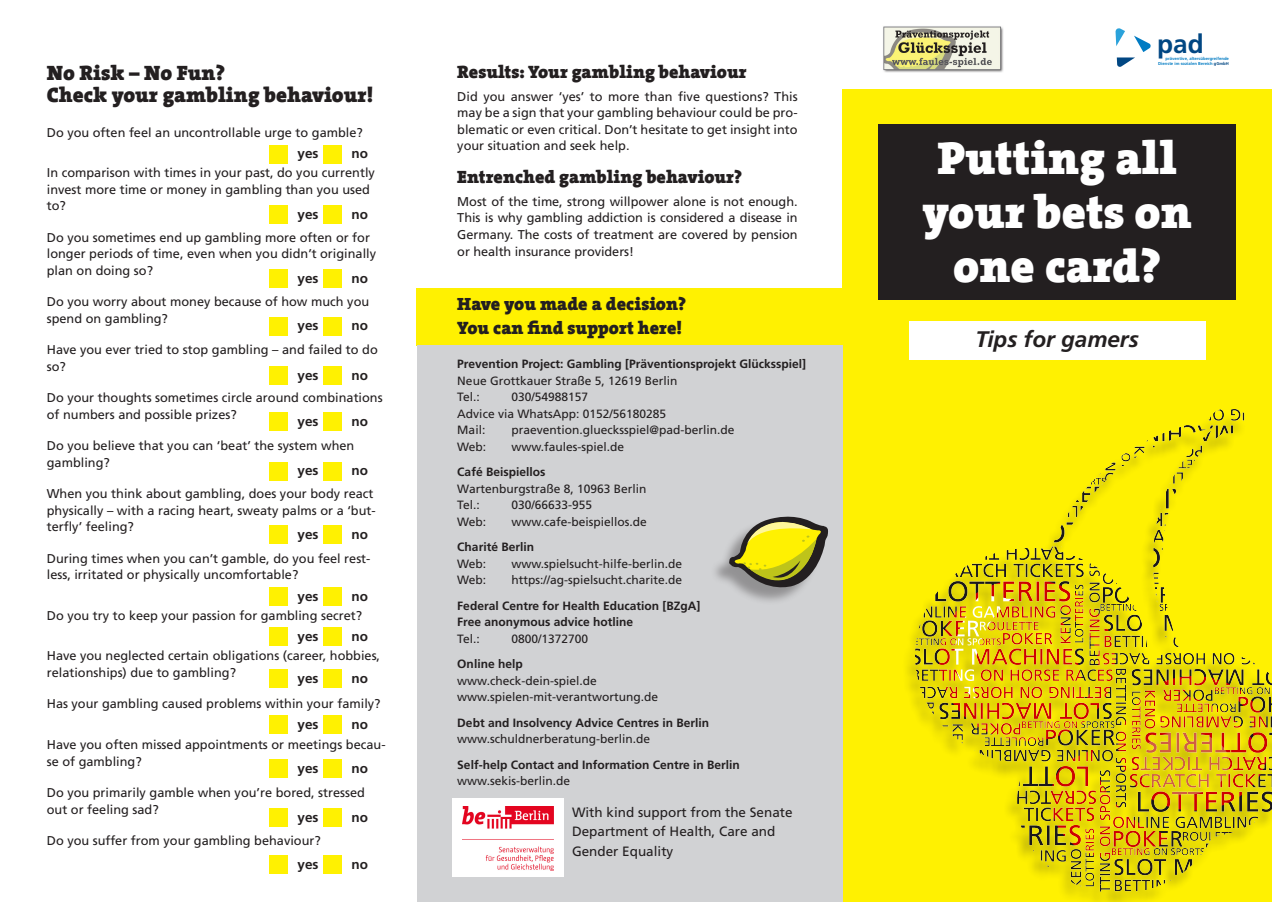
<style>
.page{position:relative;width:1272px;height:902px;background:#fff}
.page>*{position:absolute;margin:0;border:0;box-sizing:border-box;transform-origin:0 0}
.t1{font:900 46.5px/54px "The Serif";color:#fff;text-align:center}
.t2{font:700 26.1px "Frutiger";color:#014783}
.t3{font:italic 700 22.5px "Frutiger";color:#231f20}
.t4{font:900 21px/22.5px "The Serif";color:#231f20}
.t5{font:900 18px/24px "The Serif";color:#231f20}
.t6{font:700 13.5px "Frutiger";color:#231f20}
.t7{font:13.5px/19.5px "Frutiger";color:#231f20}
.t8{font:12.75px/16.5px "Frutiger";color:#231f20}
.t9{font:12px/16.5px "Frutiger";color:#231f20}
.t10{font:700 12px/16.5px "Frutiger";color:#231f20}
.t11{font:700 4.2px/5.4px "Frutiger";color:#007bc3;text-align:right}
.s1{color:#014783}
</style>
<div class="page">
<div style="left:417px;top:289px;width:436px;height:56px;background:#fff101"></div>
<div style="left:842px;top:89px;width:429px;height:812px;background:#fff101"></div>
<div style="left:909px;top:321px;width:296px;height:38px;background:#fff"></div>
<div style="left:878px;top:124px;width:357px;height:176px;background:#231f20"></div>
<div style="left:417px;top:345px;width:425px;height:556px;background:#d1d2d4"></div>
<div style="left:710px;top:518px;width:114px;height:87px;background:#231f20;opacity:.36"></div>
<svg style="left:728px;top:516px;width:100px;height:77px"></svg>
<svg style="left:1115px;top:28px;width:35px;height:39px"></svg>
<img style="left:883px;top:26px;width:120px;height:46px">
<div style="left:269px;top:145px;width:18px;height:18px;background:#fff101"></div>
<div style="left:269px;top:205px;width:18px;height:19px;background:#fff101"></div>
<div style="left:269px;top:269px;width:18px;height:18px;background:#fff101"></div>
<div style="left:269px;top:316px;width:18px;height:19px;background:#fff101"></div>
<div style="left:269px;top:366px;width:18px;height:19px;background:#fff101"></div>
<div style="left:269px;top:412px;width:18px;height:18px;background:#fff101"></div>
<div style="left:269px;top:461px;width:18px;height:19px;background:#fff101"></div>
<div style="left:269px;top:525px;width:18px;height:18px;background:#fff101"></div>
<div style="left:269px;top:587px;width:18px;height:18px;background:#fff101"></div>
<div style="left:269px;top:627px;width:18px;height:19px;background:#fff101"></div>
<div style="left:269px;top:669px;width:18px;height:19px;background:#fff101"></div>
<div style="left:269px;top:715px;width:18px;height:19px;background:#fff101"></div>
<div style="left:269px;top:759px;width:18px;height:18px;background:#fff101"></div>
<div style="left:269px;top:808px;width:18px;height:18px;background:#fff101"></div>
<div style="left:269px;top:854px;width:18px;height:19px;background:#fff101"></div>
<div style="left:323px;top:145px;width:19px;height:18px;background:#fff101"></div>
<div style="left:323px;top:205px;width:19px;height:19px;background:#fff101"></div>
<div style="left:323px;top:269px;width:19px;height:18px;background:#fff101"></div>
<div style="left:323px;top:316px;width:19px;height:19px;background:#fff101"></div>
<div style="left:323px;top:366px;width:19px;height:19px;background:#fff101"></div>
<div style="left:323px;top:412px;width:19px;height:18px;background:#fff101"></div>
<div style="left:323px;top:461px;width:19px;height:19px;background:#fff101"></div>
<div style="left:323px;top:525px;width:19px;height:18px;background:#fff101"></div>
<div style="left:323px;top:587px;width:19px;height:18px;background:#fff101"></div>
<div style="left:323px;top:627px;width:19px;height:19px;background:#fff101"></div>
<div style="left:323px;top:669px;width:19px;height:19px;background:#fff101"></div>
<div style="left:323px;top:715px;width:19px;height:19px;background:#fff101"></div>
<div style="left:323px;top:759px;width:19px;height:18px;background:#fff101"></div>
<div style="left:323px;top:808px;width:19px;height:18px;background:#fff101"></div>
<div style="left:323px;top:854px;width:19px;height:19px;background:#fff101"></div>
<div style="left:452px;top:798px;width:111px;height:78px;background:#fff"></div>
<img style="left:462px;top:806px;width:91px;height:64px">
<div style="left:901px;top:413px;width:370px;height:488px;background:#231f20;opacity:.44"></div>
<img style="left:912px;top:409px;width:359px;height:485px">
<h3 class="t4" style="left:47px;top:61px;width:328px">No Risk – No Fun?<br>Check your gambling behaviour!</h3>
<p class="t8" style="left:47px;top:124px;width:317px">Do you often feel an uncontrollable urge to gamble?</p>
<p class="t8" style="left:47px;top:164px;width:330px">In comparison with times in your past, do you currently invest more time or money in gambling than you used to?</p>
<p class="t8" style="left:47px;top:229px;width:331px">Do you sometimes end up gambling more often or for longer periods of time, even when you didn’t originally plan on doing so?</p>
<p class="t8" style="left:47px;top:293px;width:324px">Do you worry about money because of how much you spend on gambling?</p>
<p class="t8" style="left:47px;top:341px;width:332px">Have you ever tried to stop gambling – and failed to do so?</p>
<p class="t8" style="left:47px;top:389px;width:337px">Do your thoughts sometimes circle around combinations of numbers and possible prizes?</p>
<p class="t8" style="left:47px;top:437px;width:309px">Do you believe that you can ‘beat’ the system when gambling?</p>
<p class="t8" style="left:47px;top:485px;width:330px">When you think about gambling, does your body react physically – with a racing heart, sweaty palms or a ‘but&shy;terfly’ feeling?</p>
<p class="t8" style="left:47px;top:550px;width:325px">During times when you can’t gamble, do you feel rest&shy;less, irritated or physically uncomfortable?</p>
<p class="t8" style="left:47px;top:607px;width:317px">Do you try to keep your passion for gambling secret?</p>
<p class="t8" style="left:47px;top:647px;width:335px">Have you neglected certain obligations (career, hobbies, relationships) due to gambling?</p>
<p class="t8" style="left:47px;top:695px;width:335px">Has your gambling caused problems within your family?</p>
<p class="t8" style="left:47px;top:736px;width:340px">Have you often missed appointments or meetings becau&shy;se of gambling?</p>
<p class="t8" style="left:47px;top:784px;width:320px">Do you primarily gamble when you’re bored, stressed out or feeling sad?</p>
<p class="t8" style="left:47px;top:832px;width:275px">Do you suffer from your gambling behaviour?</p>
<p class="t6" style="left:297px;top:146px;width:23px">yes</p>
<p class="t6" style="left:351px;top:146px;width:18px">no</p>
<p class="t6" style="left:297px;top:206px;width:23px">yes</p>
<p class="t6" style="left:351px;top:206px;width:18px">no</p>
<p class="t6" style="left:297px;top:270px;width:23px">yes</p>
<p class="t6" style="left:351px;top:270px;width:18px">no</p>
<p class="t6" style="left:297px;top:318px;width:23px">yes</p>
<p class="t6" style="left:351px;top:318px;width:18px">no</p>
<p class="t6" style="left:297px;top:367px;width:23px">yes</p>
<p class="t6" style="left:351px;top:367px;width:18px">no</p>
<p class="t6" style="left:297px;top:413px;width:23px">yes</p>
<p class="t6" style="left:351px;top:413px;width:18px">no</p>
<p class="t6" style="left:297px;top:462px;width:23px">yes</p>
<p class="t6" style="left:351px;top:462px;width:18px">no</p>
<p class="t6" style="left:297px;top:526px;width:23px">yes</p>
<p class="t6" style="left:351px;top:526px;width:18px">no</p>
<p class="t6" style="left:297px;top:588px;width:23px">yes</p>
<p class="t6" style="left:351px;top:588px;width:18px">no</p>
<p class="t6" style="left:297px;top:628px;width:23px">yes</p>
<p class="t6" style="left:351px;top:628px;width:18px">no</p>
<p class="t6" style="left:297px;top:670px;width:23px">yes</p>
<p class="t6" style="left:351px;top:670px;width:18px">no</p>
<p class="t6" style="left:297px;top:716px;width:23px">yes</p>
<p class="t6" style="left:351px;top:716px;width:18px">no</p>
<p class="t6" style="left:297px;top:760px;width:23px">yes</p>
<p class="t6" style="left:351px;top:760px;width:18px">no</p>
<p class="t6" style="left:297px;top:809px;width:23px">yes</p>
<p class="t6" style="left:351px;top:809px;width:18px">no</p>
<p class="t6" style="left:297px;top:855px;width:23px">yes</p>
<p class="t6" style="left:351px;top:855px;width:18px">no</p>
<h3 class="t5" style="left:457px;top:60px;width:291px">Results: Your gambling behaviour</h3>
<p class="t8" style="left:457px;top:88px;width:342px;text-align:justify">Did you answer ‘yes’ to more than five questions? This may be a sign that your gambling behaviour could be pro&shy;blematic or even critical. Don’t hesitate to get insight into your situation and seek help.</p>
<h3 class="t5" style="left:457px;top:165px;width:286px">Entrenched gambling behaviour?</h3>
<p class="t8" style="left:457px;top:193px;width:342px;text-align:justify">Most of the time, strong willpower alone is not enough.<br>This is why gambling addiction is considered a disease in Germany. The costs of treatment are covered by pension or health insurance providers!</p>
<h3 class="t5" style="left:457px;top:291px;width:230px">Have you made a decision?<br>You can find support here!</h3>
<p class="t10" style="left:457px;top:355px;width:350px">Prevention Project: Gambling [Präventionsprojekt Glücksspiel]</p>
<p class="t9" style="left:457px;top:372px;width:222px">Neue Grottkauer Straße 5, 12619 Berlin<br>Tel.:</p>
<p class="t9" style="left:457px;top:388px;width:210px;text-indent:54px">030/54988157<br>Advice via WhatsApp: 0152/56180285<br>Mail:</p>
<p class="t9" style="left:511px;top:421px;width:224px">praevention.gluecksspiel@pad-berlin.de</p>
<p class="t9" style="left:457px;top:438px;width:30px">Web:</p>
<p class="t9" style="left:511px;top:438px;width:114px">www.faules-spiel.de</p>
<p class="t10" style="left:457px;top:463px;width:90px">Café Beispiellos</p>
<p class="t9" style="left:457px;top:480px;width:191px">Wartenburgstraße 8, 10963 Berlin<br>Tel.:</p>
<p class="t9" style="left:511px;top:496px;width:82px">030/66633-955</p>
<p class="t9" style="left:457px;top:513px;width:30px">Web:</p>
<p class="t9" style="left:511px;top:513px;width:137px">www.cafe-beispiellos.de</p>
<p class="t10" style="left:457px;top:538px;width:78px">Charité Berlin</p>
<p class="t9" style="left:457px;top:555px;width:30px">Web:</p>
<p class="t9" style="left:511px;top:555px;width:172px">www.spielsucht-hilfe-berlin.de</p>
<p class="t9" style="left:457px;top:571px;width:30px">Web:</p>
<p class="t9" style="left:511px;top:571px;width:172px">https://ag-spielsucht.charite.de</p>
<p class="t10" style="left:457px;top:597px;width:245px">Federal Centre for Health Education [BZgA]<br>Free anonymous advice hotline</p>
<p class="t9" style="left:457px;top:630px;width:24px">Tel.:</p>
<p class="t9" style="left:511px;top:630px;width:78px">0800/1372700</p>
<p class="t10" style="left:457px;top:655px;width:67px">Online help</p>
<p class="t9" style="left:457px;top:672px;width:202px">www.check-dein-spiel.de www.spielen-mit-verantwortung.de</p>
<p class="t10" style="left:457px;top:714px;width:253px">Debt and Insolvency Advice Centres in Berlin</p>
<p class="t9" style="left:457px;top:730px;width:194px">www.schuldnerberatung-berlin.de</p>
<p class="t10" style="left:457px;top:756px;width:284px">Self-help Contact and Information Centre in Berlin</p>
<p class="t9" style="left:457px;top:772px;width:114px">www.sekis-berlin.de</p>
<p class="t7" style="left:572px;top:802px;width:222px">With kind support from the Senate<br>Department of Health, Care and<br>Gender Equality</p>
<h2 class="t2" style="left:1157px;top:28px;width:48px">pad</h2>
<p class="t11" style="left:1158px;top:56px;width:72px">präventive, altersübergreifende<br>Dienste im sozialen Bereich <span class="s1">gGmbH</span></p>
<h1 class="t1" style="left:922px;top:130px;width:271px">Putting all your bets on one card?</h1>
<h3 class="t3" style="left:975px;top:326px;width:164px">Tips for gamers</h3>
</div>
